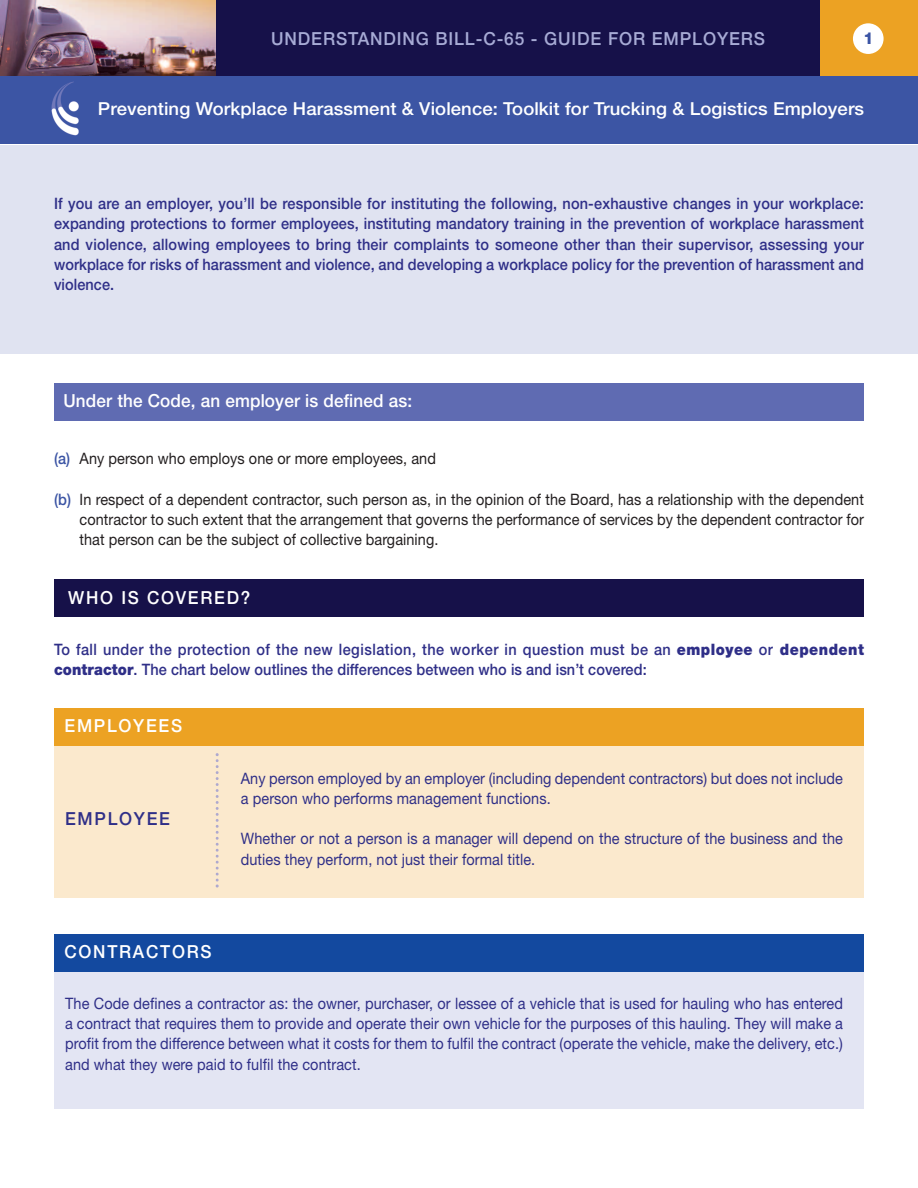
<style>
.page{position:relative;width:918px;height:1188px;background:#fff}
.page>*{position:absolute;margin:0;border:0;box-sizing:border-box;transform-origin:0 0}
.t1{font:500 18px "Helvetica Neue";letter-spacing:.05em;color:#a7abd5;scale:.96 1}
.t2{font:500 18px "Helvetica Neue";letter-spacing:.01em;color:#fff;scale:.95 1}
.t3{font:500 18px "Helvetica Neue";letter-spacing:.1em;color:#fff;scale:.95 1}
.t4{font:500 18px "Helvetica Neue";letter-spacing:.1em;color:#2f2f88;scale:.95 1}
.t5{font:500 17.85px "Helvetica Neue";letter-spacing:.005em;color:#fff}
.t6{font:800 16.5px "Helvetica Neue";color:#3b54a4}
.t7{font:15.75px/20.2px "Helvetica Neue";letter-spacing:.005em;color:#2f2f88;scale:.92 1}
.t8{font:500 15.75px/20.2px "Helvetica Neue";letter-spacing:.005em;color:#2f2f88;text-align:justify;scale:.92 1}
.t9{font:15.75px/20.2px "Helvetica Neue";letter-spacing:.005em;color:#231f20;text-align:justify;scale:.92 1}
.t10{font:500 15.75px/20.2px "Helvetica Neue";letter-spacing:.035em;color:#2f2f88;scale:.92 1}
.s1{font-weight:500;color:#3b54a4}
.s2{font-weight:900}
</style>
<div class="page">
<img style="left:0;top:0;width:216px;height:77px">
<div style="left:216px;top:0;width:702px;height:91px;background:#161149"></div>
<div style="left:820px;top:0;width:98px;height:89px;background:#eca223"></div>
<div style="left:0;top:77px;width:918px;height:66px;background:#3c55a4"></div>
<div style="left:853px;top:23px;width:31px;height:31px;background:#fff;border-radius:50%"></div>
<div style="left:0;top:145px;width:918px;height:208px;background:#e0e3f1"></div>
<div style="left:54px;top:746px;width:810px;height:152px;background:#fbe9cd"></div>
<div style="left:54px;top:384px;width:810px;height:37px;background:#5f6bb2"></div>
<div style="left:54px;top:580px;width:810px;height:37px;background:#161149"></div>
<div style="left:54px;top:709px;width:810px;height:37px;background:#eca223"></div>
<svg style="left:216px;top:753px;width:3px;height:135px"></svg>
<div style="left:54px;top:971px;width:810px;height:138px;background:#e3e5f3"></div>
<div style="left:54px;top:934px;width:810px;height:37px;background:#13499f"></div>
<p class="t1" style="left:271px;top:32px;width:516px">UNDERSTANDING BILL-C-65 - GUIDE FOR EMPLOYERS</p>
<p class="t6" style="left:864px;top:32px;width:12px">1</p>
<p class="t5" style="left:98px;top:102px;width:768px">Preventing Workplace Harassment &amp; Violence: Toolkit for Trucking &amp; Logistics Employers</p>
<p class="t8" style="left:54px;top:195px;width:882px">If you are an employer, you’ll be responsible for instituting the following, non-exhaustive changes in your workplace: expanding protections to former employees, instituting mandatory training in the prevention of workplace harassment and violence, allowing employees to bring their complaints to someone other than their supervisor, assessing your workplace for risks of harassment and violence, and developing a workplace policy for the prevention of harassment and violence.</p>
<p class="t2" style="left:63px;top:395px;width:369px">Under the Code, an employer is defined as:</p>
<p class="t9" style="left:54px;top:450px;width:417px"><span class="s1">(a)</span> Any person who employs one or more employees, and</p>
<p class="t9" style="left:80px;top:490px;width:854px;text-indent:-26px"><span class="s1">(b)</span> In respect of a dependent contractor, such person as, in the opinion of the Board, has a relationship with the dependent contractor to such extent that the arrangement that governs the performance of services by the dependent contractor for that person can be the subject of collective bargaining.</p>
<p class="t3" style="left:68px;top:591px;width:193px">WHO IS COVERED?</p>
<p class="t10" style="left:54px;top:640px;width:882px">To fall under the protection of the new legislation, the worker in question must be an <span class="s2">employee</span> or <span class="s2">dependent contractor</span>. The chart below outlines the differences between who is and isn’t covered:</p>
<p class="t3" style="left:65px;top:720px;width:125px">EMPLOYEES</p>
<p class="t4" style="left:65px;top:812px;width:112px">EMPLOYEE</p>
<p class="t7" style="left:241px;top:769px;width:656px">Any person employed by an employer (including dependent contractors) but does not include a person who performs management functions.</p>
<p class="t7" style="left:241px;top:830px;width:656px">Whether or not a person is a manager will depend on the structure of the business and the duties they perform, not just their formal title.</p>
<p class="t3" style="left:65px;top:945px;width:156px">CONTRACTORS</p>
<p class="t7" style="left:65px;top:995px;width:847px;text-align:justify">The Code defines a contractor as: the owner, purchaser, or lessee of a vehicle that is used for hauling who has entered a contract that requires them to provide and operate their own vehicle for the purposes of this hauling. They will make a profit from the difference between what it costs for them to fulfil the contract (operate the vehicle, make the delivery, etc.) and what they were paid to fulfil the contract.</p>
</div>
